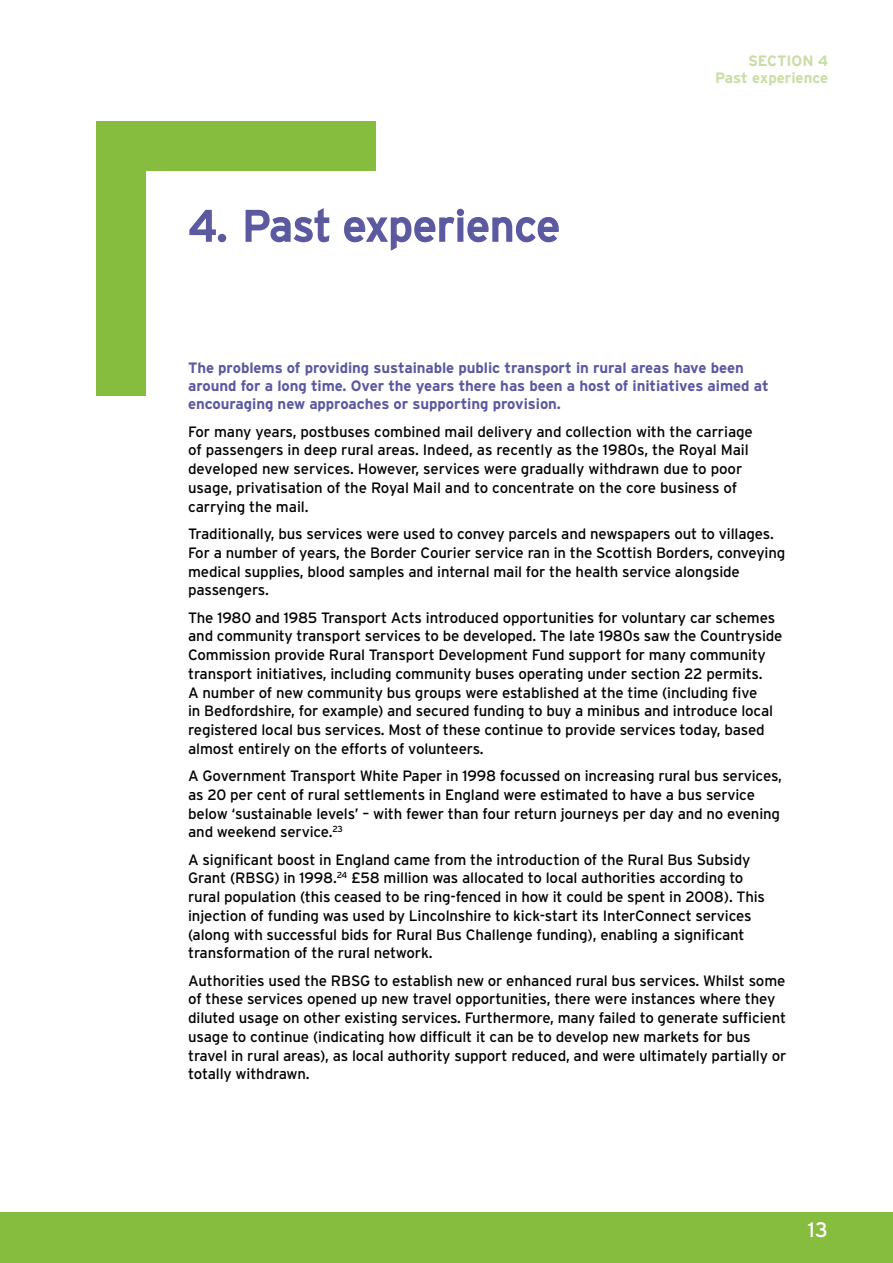
<style>
.page{position:relative;width:893px;height:1263px;background:#fff}
.page>*{position:absolute;margin:0;border:0;box-sizing:border-box;transform-origin:0 0}
.t1{font:43.5px "Interstate";letter-spacing:-.005em;color:#5b599f}
.t2{font:21px "Interstate";color:#fff}
.t3{font:15px/18.8px "Interstate";letter-spacing:-.01em;color:#000}
.t4{font:700 15px/18px "Interstate";letter-spacing:-.005em;color:#5b599f}
.t5{font:700 15px/16.5px "Interstate";color:#c9dea4;text-align:right}
</style>
<div class="page">
<div style="left:0;top:1212px;width:893px;height:51px;background:#86bd3e"></div>
<svg style="left:189px;top:209px;width:27px;height:33px"></svg>
<div style="left:218px;top:234px;width:8px;height:8px;border:2px solid #5b599f;border-radius:50%"></div>
<svg style="left:245px;top:208px;width:85px;height:35px"></svg>
<svg style="left:344px;top:208px;width:215px;height:43px"></svg>
<div style="left:97px;top:121px;width:49px;height:275px;background:#86bd3e"></div>
<div style="left:97px;top:121px;width:279px;height:50px;background:#86bd3e"></div>
<h1 class="t1" style="left:188px;top:199px;width:373px">4. Past experience</h1>
<p class="t5" style="left:715px;top:52px;width:115px">SECTION 4<br>Past experience</p>
<p class="t4" style="left:188px;top:359px;width:582px">The problems of providing sustainable public transport in rural areas have been around for a long time. Over the years there has been a host of initiatives aimed at encouraging new approaches or supporting provision.</p>
<p class="t3" style="left:188px;top:422px;width:566px">For many years, postbuses combined mail delivery and collection with the carriage of passengers in deep rural areas. Indeed, as recently as the 1980s, the Royal Mail developed new services. However, services were gradually withdrawn due to poor usage, privatisation of the Royal Mail and to concentrate on the core business of carrying the mail.</p>
<p class="t3" style="left:188px;top:524px;width:599px">Traditionally, bus services were used to convey parcels and newspapers out to villages.<br>For a number of years, the Border Courier service ran in the Scottish Borders, conveying medical supplies, blood samples and internal mail for the health service alongside passengers.</p>
<p class="t3" style="left:188px;top:608px;width:596px">The 1980 and 1985 Transport Acts introduced opportunities for voluntary car schemes and community transport services to be developed. The late 1980s saw the Countryside Commission provide Rural Transport Development Fund support for many community transport initiatives, including community buses operating under section 22 permits.<br>A number of new community bus groups were established at the time (including five<br>in Bedfordshire, for example) and secured funding to buy a minibus and introduce local registered local bus services. Most of these continue to provide services today, based almost entirely on the efforts of volunteers.</p>
<p class="t3" style="left:188px;top:766px;width:595px">A Government Transport White Paper in 1998 focussed on increasing rural bus services, as 20 per cent of rural settlements in England were estimated to have a bus service below ‘sustainable levels’ – with fewer than four return journeys per day and no evening and weekend service.<sup>23</sup></p>
<p class="t3" style="left:188px;top:850px;width:578px">A significant boost in England came from the introduction of the Rural Bus Subsidy Grant (RBSG) in 1998.<sup>24</sup> £58 million was allocated to local authorities according to rural population (this ceased to be ring-fenced in how it could be spent in 2008). This injection of funding was used by Lincolnshire to kick-start its InterConnect services (along with successful bids for Rural Bus Challenge funding), enabling a significant transformation of the rural network.</p>
<p class="t3" style="left:188px;top:971px;width:600px">Authorities used the RBSG to establish new or enhanced rural bus services. Whilst some of these services opened up new travel opportunities, there were instances where they diluted usage on other existing services. Furthermore, many failed to generate sufficient usage to continue (indicating how difficult it can be to develop new markets for bus travel in rural areas), as local authority support reduced, and were ultimately partially or totally withdrawn.</p>
<h2 class="t2" style="left:808px;top:1217px;width:22px">13</h2>
</div>
